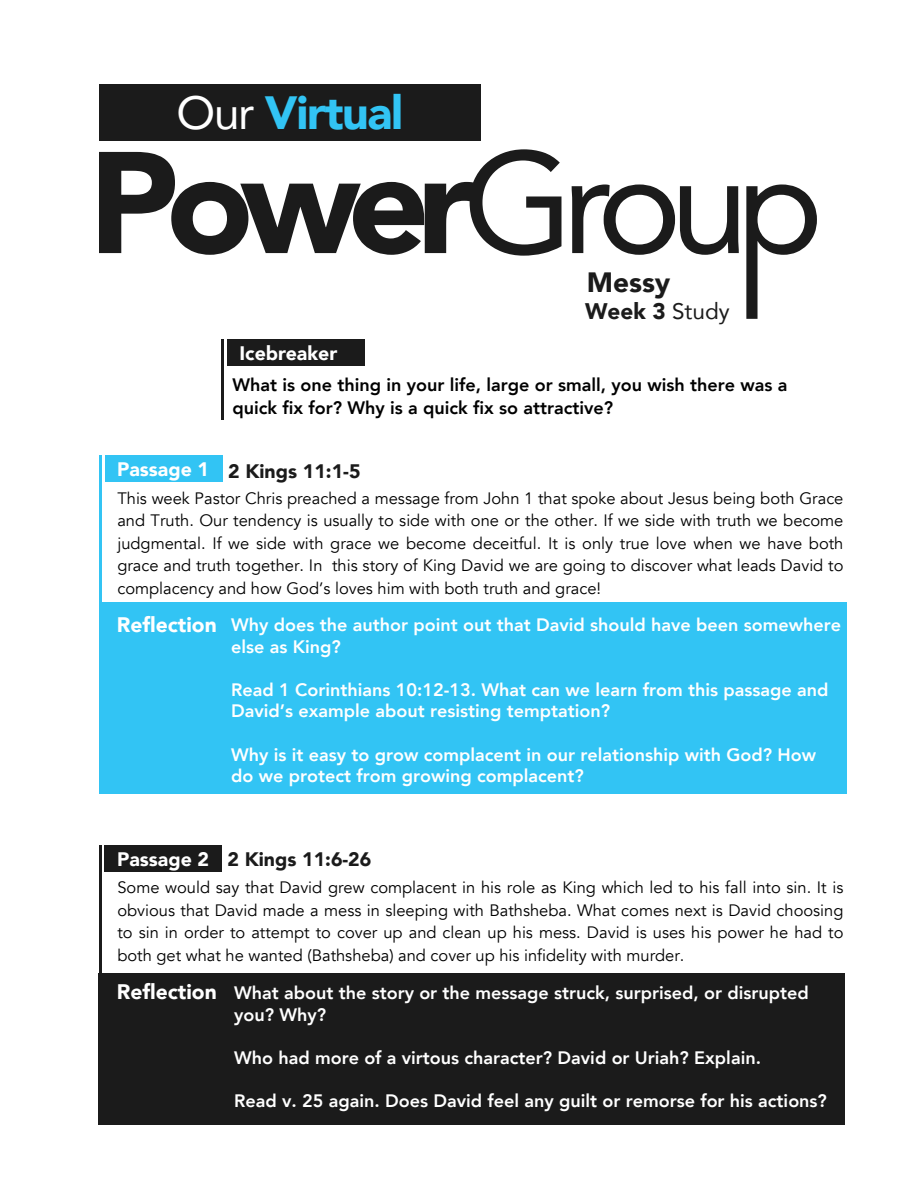
<style>
.page{position:relative;width:918px;height:1188px;background:#fff}
.page>*{position:absolute;margin:0;border:0;box-sizing:border-box;transform-origin:0 0}
.t1{font:900 46.5px "Avenir";letter-spacing:-.03em;color:#32c4f4}
.t2{font:900 27.9px "Avenir";color:#1b1b1b}
.t3{font:900 22.5px "Avenir";color:#1b1b1b}
.t4{font:900 21px "Avenir";color:#fff}
.t5{font:900 19.5px "Avenir";color:#fff}
.t6{font:900 19.5px "Avenir";color:#1b1b1b}
.t7{font:800 18px/21.6px "Avenir";color:#fff}
.t8{font:800 18px/22.5px "Avenir";color:#000}
.t9{font:16.5px/22.5px "Avenir";color:#000;text-align:justify}
.s1{font-weight:400;color:#fff}
.s2{font-weight:400}
</style>
<div class="page">
<div style="left:227px;top:339px;width:138px;height:27px;background:#1b1b1b"></div>
<hr style="left:221px;top:339px;width:3px;height:80px;background:#1b1b1b">
<div style="left:105px;top:455px;width:118px;height:27px;background:#32c4f4"></div>
<hr style="left:99px;top:455px;width:3px;height:215px;background:#32c4f4">
<div style="left:99px;top:602px;width:748px;height:192px;background:#32c4f4"></div>
<div style="left:105px;top:845px;width:117px;height:27px;background:#1b1b1b"></div>
<hr style="left:99px;top:845px;width:3px;height:207px;background:#1b1b1b">
<div style="left:99px;top:974px;width:746px;height:151px;background:#1b1b1b"></div>
<svg style="left:99px;top:149px;width:462px;height:107px"></svg>
<svg style="left:572px;top:184px;width:167px;height:71px"></svg>
<svg style="left:746px;top:184px;width:71px;height:135px"></svg>
<div style="left:99px;top:84px;width:381px;height:57px;background:#1b1b1b"></div>
<h1 class="t1" style="left:176px;top:73px;width:228px"><span class="s1">Our</span> Virtual</h1>
<p class="t5" style="left:240px;top:336px;width:99px">Icebreaker</p>
<h2 class="t2" style="left:587px;top:258px;width:85px">Messy</h2>
<h3 class="t3" style="left:585px;top:292px;width:146px">Week 3 <span class="s2">Study</span></h3>
<p class="t5" style="left:117px;top:453px;width:94px">Passage 1</p>
<p class="t8" style="left:232px;top:374px;width:556px">What is one thing in your life, large or small, you wish there was a quick fix for? Why is a quick fix so attractive?</p>
<p class="t6" style="left:228px;top:454px;width:134px">2 Kings 11:1-5</p>
<p class="t9" style="left:117px;top:487px;width:728px">This week Pastor Chris preached a message from John 1 that spoke about Jesus being both Grace and Truth. Our tendency is usually to side with one or the other. If we side with truth we become judgmental. If we side with grace we become deceitful. It is only true love when we have both grace and truth together. In this story of King David we are going to discover what leads David to complacency and how God’s loves him with both truth and grace!</p>
<p class="t4" style="left:117px;top:607px;width:101px">Reflection</p>
<p class="t7" style="left:231px;top:614px;width:611px">Why does the author point out that David should have been somewhere else as King?</p>
<p class="t7" style="left:231px;top:679px;width:599px">Read 1 Corinthians 10:12-13. What can we learn from this passage and<br>David’s example about resisting temptation?</p>
<p class="t7" style="left:231px;top:744px;width:586px">Why is it easy to grow complacent in our relationship with God? How do we protect from growing complacent?</p>
<p class="t5" style="left:117px;top:843px;width:94px">Passage 2</p>
<p class="t6" style="left:227px;top:842px;width:146px">2 Kings 11:6-26</p>
<p class="t9" style="left:117px;top:877px;width:728px">Some would say that David grew complacent in his role as King which led to his fall into sin. It is obvious that David made a mess in sleeping with Bathsheba. What comes next is David choosing to sin in order to attempt to cover up and clean up his mess. David is uses his power he had to both get what he wanted (Bathsheba) and cover up his infidelity with murder.</p>
<p class="t4" style="left:117px;top:974px;width:101px">Reflection</p>
<p class="t7" style="left:234px;top:982px;width:576px">What about the story or the message struck, surprised, or disrupted you? Why?</p>
<p class="t7" style="left:234px;top:1047px;width:528px">Who had more of a virtous character? David or Uriah? Explain.</p>
<p class="t7" style="left:234px;top:1090px;width:594px">Read v. 25 again. Does David feel any guilt or remorse for his actions?</p>
</div>
